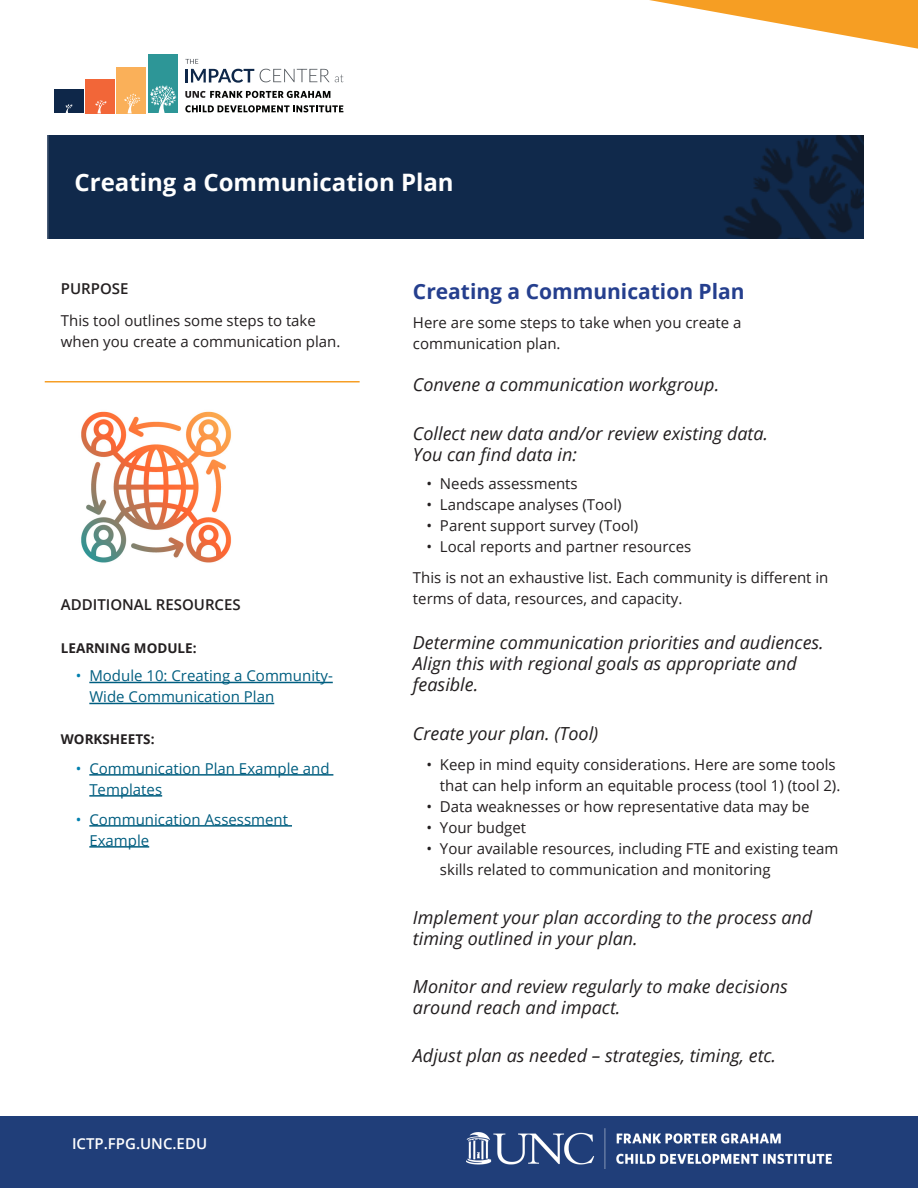
<style>
.page{position:relative;width:918px;height:1188px;background:#fff}
.page>*{position:absolute;margin:0;border:0;box-sizing:border-box;transform-origin:0 0}
.t1{font:700 24px "Open Sans";color:#fff}
.t2{font:700 21px "Open Sans";color:#253f8e}
.t3{font:italic 18px/21px "Open Sans";color:#231f20}
.table_bullet{font:15px/21px "Open Sans";color:#231f20}
.bullet_Hyperlink{font:15px/21px "Open Sans";color:#005e80}
.t4{font:600 15px "Open Sans";color:#231f20}
.t5{font:600 15px "Open Sans";color:#fff}
.t6{font:700 13.5px "Open Sans";color:#231f20}
.s1{color:#007fae}
</style>
<div class="page">
<svg style="left:649px;top:0;width:269px;height:49px"></svg>
<img style="left:48px;top:135px;width:816px;height:103px">
<div style="left:0;top:1116px;width:918px;height:72px;background:#203e79"></div>
<img style="left:466px;top:1129px;width:366px;height:40px">
<div style="left:148px;top:55px;width:29px;height:58px;background:#2d9697"></div>
<div style="left:117px;top:67px;width:29px;height:46px;background:#fab059"></div>
<div style="left:55px;top:90px;width:29px;height:23px;background:#0e2749"></div>
<svg style="left:66px;top:104px;width:7px;height:9px"></svg>
<div style="left:86px;top:79px;width:29px;height:34px;background:#f26638"></div>
<svg style="left:95px;top:100px;width:12px;height:13px"></svg>
<svg style="left:124px;top:93px;width:16px;height:20px"></svg>
<svg style="left:150px;top:85px;width:26px;height:28px"></svg>
<svg style="left:185px;top:59px;width:69px;height:24px"></svg>
<svg style="left:185px;top:91px;width:145px;height:7px"></svg>
<svg style="left:185px;top:105px;width:158px;height:7px"></svg>
<svg style="left:260px;top:69px;width:83px;height:13px"></svg>
<img style="left:81px;top:411px;width:151px;height:152px">
<hr style="left:45px;top:381px;width:315px;height:1px;background:#f69e25">
<hr style="left:89px;top:682px;width:244px;height:1px;background:#005e80">
<hr style="left:89px;top:703px;width:185px;height:1px;background:#005e80">
<hr style="left:89px;top:774px;width:244px;height:2px;background:#005e80">
<hr style="left:89px;top:795px;width:73px;height:2px;background:#005e80">
<hr style="left:89px;top:825px;width:203px;height:2px;background:#005e80">
<hr style="left:89px;top:846px;width:60px;height:2px;background:#005e80">
<h1 class="t1" style="left:75px;top:165px;width:381px">Creating a Communication Plan</h1>
<h3 class="t4" style="left:61px;top:278px;width:69px">PURPOSE</h3>
<p class="table_bullet" style="left:61px;top:310px;width:281px">This tool outlines some steps to take when you create a communication plan.</p>
<h3 class="t4" style="left:61px;top:595px;width:181px">ADDITIONAL RESOURCES</h3>
<p class="t6" style="left:61px;top:639px;width:137px">LEARNING MODULE:</p>
<p class="bullet_Hyperlink" style="left:89px;top:665px;width:245px;text-indent:-14px"><span class="s1">•</span> Module 10: Creating a Community-<br>Wide Communication Plan</p>
<p class="t6" style="left:61px;top:729px;width:95px">WORKSHEETS:</p>
<p class="bullet_Hyperlink" style="left:89px;top:757px;width:242px;text-indent:-14px"><span class="s1">•</span> Communication Plan Example and<br>Templates</p>
<p class="bullet_Hyperlink" style="left:89px;top:808px;width:200px;text-indent:-14px"><span class="s1">•</span> Communication Assessment<br>Example</p>
<h3 class="t5" style="left:72px;top:1133px;width:137px">ICTP.FPG.UNC.EDU</h3>
<h2 class="t2" style="left:413px;top:276px;width:333px">Creating a Communication Plan</h2>
<p class="table_bullet" style="left:413px;top:311px;width:330px">Here are some steps to take when you create a communication plan.</p>
<p class="t3" style="left:413px;top:374px;width:308px">Convene a communication workgroup.</p>
<p class="t3" style="left:413px;top:422px;width:357px">Collect new data and/or review existing data.<br>You can find data in:</p>
<p class="table_bullet" style="left:426px;top:473px;width:153px">• Needs assessments</p>
<p class="table_bullet" style="left:426px;top:494px;width:197px">• Landscape analyses (Tool)</p>
<p class="table_bullet" style="left:426px;top:515px;width:213px">• Parent support survey (Tool)</p>
<p class="table_bullet" style="left:426px;top:536px;width:266px">• Local reports and partner resources</p>
<p class="table_bullet" style="left:413px;top:566px;width:417px">This is not an exhaustive list. Each community is different in terms of data, resources, and capacity.</p>
<p class="t3" style="left:413px;top:631px;width:412px">Determine communication priorities and audiences.<br>Align this with regional goals as appropriate and feasible.</p>
<p class="t3" style="left:413px;top:723px;width:187px">Create your plan. (Tool)</p>
<p class="table_bullet" style="left:440px;top:754px;width:402px;text-indent:-14px">• Keep in mind equity considerations. Here are some tools that can help inform an equitable process (tool 1) (tool 2).</p>
<p class="table_bullet" style="left:426px;top:796px;width:384px">• Data weaknesses or how representative data may be</p>
<p class="table_bullet" style="left:426px;top:817px;width:101px">• Your budget</p>
<p class="table_bullet" style="left:440px;top:838px;width:400px;text-indent:-14px">• Your available resources, including FTE and existing team skills related to communication and monitoring</p>
<p class="t3" style="left:413px;top:906px;width:401px">Implement your plan according to the process and timing outlined in your plan.</p>
<p class="t3" style="left:413px;top:975px;width:376px">Monitor and review regularly to make decisions around reach and impact.</p>
<p class="t3" style="left:413px;top:1044px;width:365px">Adjust plan as needed – strategies, timing, etc.</p>
</div>
